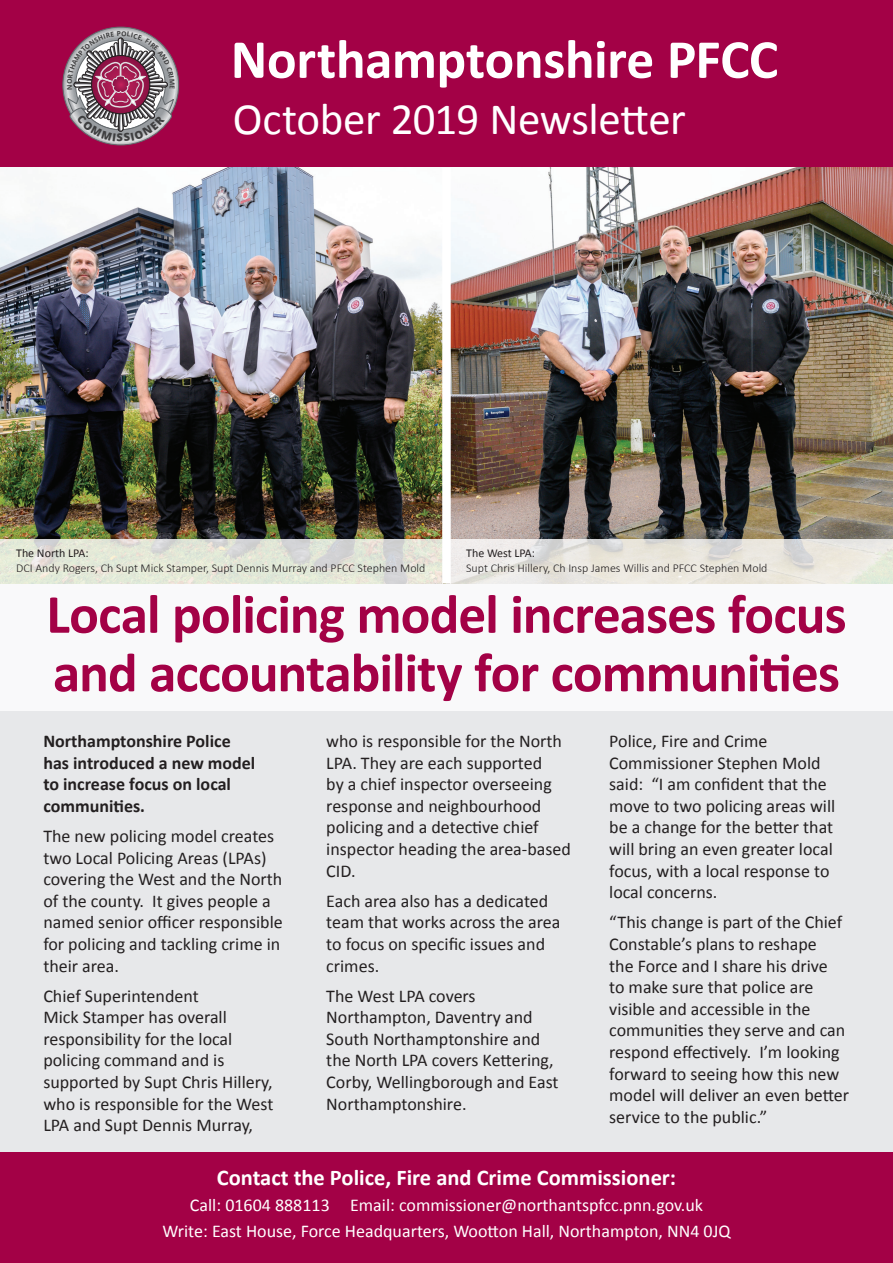
<style>
.page{position:relative;width:893px;height:1263px;background:#fff}
.page>*{position:absolute;margin:0;border:0;box-sizing:border-box;transform-origin:0 0}
.t1{font:700 55.5px/58.5px "Calibri";letter-spacing:-.02em;color:#a30146}
.t2{font:700 55.5px "Calibri";letter-spacing:-.01em;color:#fff}
.t3{font:45px "Calibri";letter-spacing:-.01em;color:#fff}
.t4{font:700 22.5px "Calibri";color:#fff}
.t5{font:18px/21.6px "Calibri";color:#231f20}
.t6{font:18px/25.8px "Calibri";color:#fff;text-align:center}
.t7{font:700 18px/21.6px "Calibri";color:#231f20}
.t8{font:300 12px "Calibri";color:#231f20}
.t9{font:12px "Calibri";color:#231f20}
</style>
<div class="page">
<div style="left:0;top:0;width:893px;height:168px;background:#a30146"></div>
<div style="left:0;top:584px;width:893px;height:568px;background:#e6e7e9"></div>
<div style="left:0;top:1152px;width:893px;height:111px;background:#a30146"></div>
<div style="left:0;top:584px;width:893px;height:127px;background:#fff"></div>
<img style="left:0;top:168px;width:442px;height:371px">
<img style="left:451px;top:168px;width:442px;height:371px">
<svg style="left:0;top:539px;width:442px;height:45px;background:#e0e3d7"></svg>
<svg style="left:451px;top:539px;width:442px;height:45px;background:#e7e5de"></svg>
<svg style="left:62px;top:27px;width:117px;height:118px"></svg>
<h1 class="t2" style="left:231px;top:24px;width:549px">Northamptonshire PFCC</h1>
<h2 class="t3" style="left:233px;top:90px;width:455px">October 2019 Newsletter</h2>
<p class="t9" style="left:16px;top:546px;width:74px">The North LPA:</p>
<p class="t8" style="left:16px;top:560px;width:411px">DCI Andy Rogers, Ch Supt Mick Stamper, Supt Dennis Murray and PFCC Stephen Mold</p>
<p class="t9" style="left:466px;top:546px;width:70px">The West LPA:</p>
<p class="t8" style="left:466px;top:560px;width:303px">Supt Chris Hillery, Ch Insp James Willis and PFCC Stephen Mold</p>
<h1 class="t1" style="left:46px;top:585px;width:802px">Local policing model increases focus and accountability for communities</h1>
<p class="t7" style="left:43px;top:730px;width:213px">Northamptonshire Police has introduced a new model to increase focus on local communities.</p>
<p class="t5" style="left:43px;top:825px;width:241px">The new policing model creates two Local Policing Areas (LPAs) covering the West and the North of the county. It gives people a named senior officer responsible for policing and tackling crime in their area.</p>
<p class="t5" style="left:43px;top:985px;width:231px">Chief Superintendent<br>Mick Stamper has overall responsibility for the local policing command and is supported by Supt Chris Hillery, who is responsible for the West<br>LPA and Supt Dennis Murray,</p>
<p class="t5" style="left:326px;top:730px;width:246px">who is responsible for the North<br>LPA. They are each supported<br>by a chief inspector overseeing response and neighbourhood policing and a detective chief inspector heading the area-based<br>CID.</p>
<p class="t5" style="left:326px;top:890px;width:236px">Each area also has a dedicated team that works across the area to focus on specific issues and crimes.</p>
<p class="t5" style="left:326px;top:985px;width:234px">The West LPA covers<br>Northampton, Daventry and<br>South Northamptonshire and the North LPA covers Kettering,<br>Corby, Wellingborough and East<br>Northamptonshire.</p>
<p class="t5" style="left:609px;top:730px;width:228px">Police, Fire and Crime<br>Commissioner Stephen Mold said: “I am confident that the move to two policing areas will be a change for the better that will bring an even greater local focus, with a local response to local concerns.</p>
<p class="t5" style="left:609px;top:912px;width:241px">“This change is part of the Chief<br>Constable’s plans to reshape<br>the Force and I share his drive<br>to make sure that police are visible and accessible in the communities they serve and can respond effectively. I’m looking forward to seeing how this new model will deliver an even better service to the public.”</p>
<p class="t4" style="left:217px;top:1163px;width:461px">Contact the Police, Fire and Crime Commissioner:</p>
<p class="t6" style="left:162px;top:1192px;width:570px">Call: 01604 888113 Email: commissioner@northantspfcc.pnn.gov.uk<br>Write: East House, Force Headquarters, Wootton Hall, Northampton, NN4 0JQ</p>
</div>
